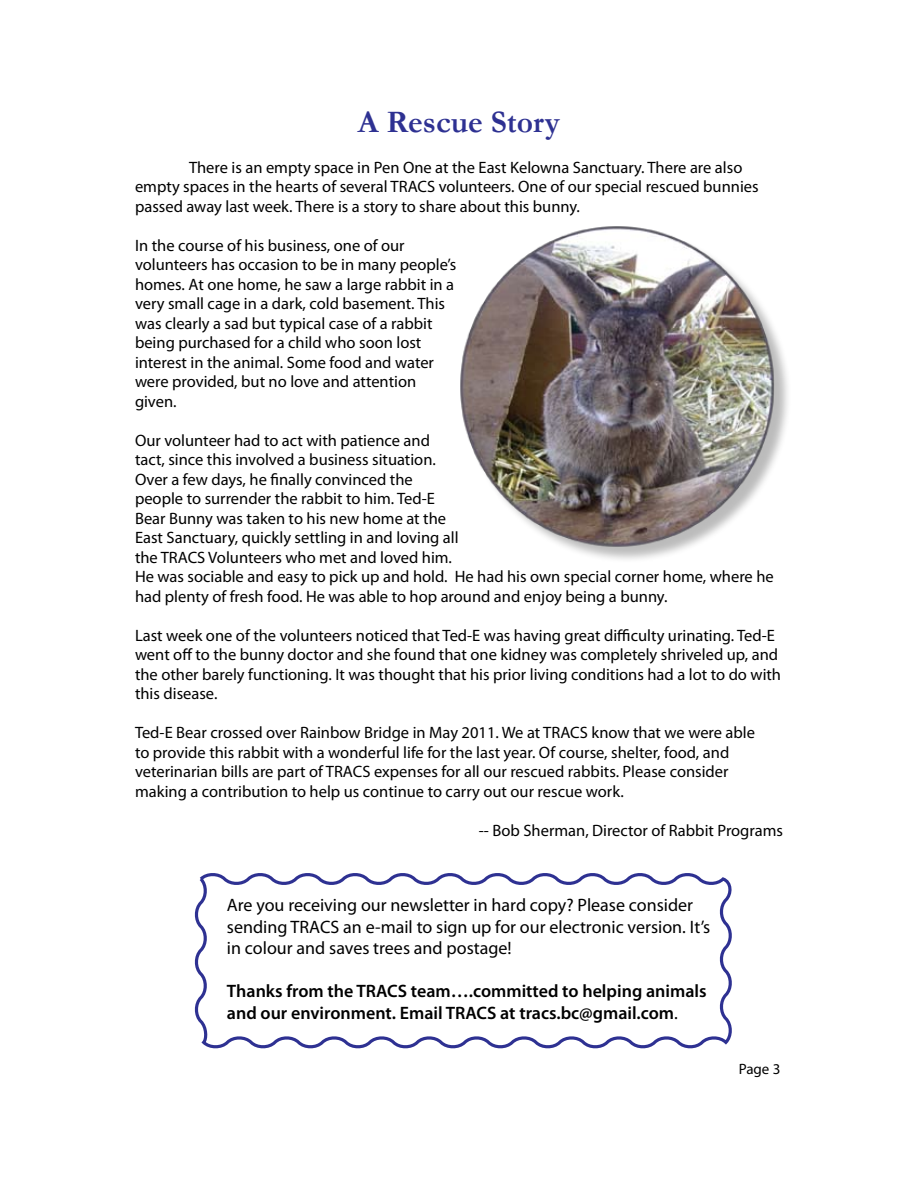
<style>
.page{position:relative;width:918px;height:1188px;background:#fff}
.page>*{position:absolute;margin:0;border:0;box-sizing:border-box;transform-origin:0 0}
.t1{font:700 31.5px "Garamond";color:#2e3192}
.t2{font:18px/21.6px "Myriad Pro";color:#000}
.t3{font:600 18px/21.6px "Myriad Pro";color:#000}
.t4{font:16.5px/19.5px "Myriad Pro";color:#000}
.t5{font:15px "Myriad Pro";color:#000}
.s1{font-weight:400}
</style>
<div class="page">
<div style="left:463px;top:229px;width:329px;height:334px;background:#000;opacity:.27"></div>
<img style="left:460px;top:226px;width:318px;height:324px">
<svg style="left:194px;top:873px;width:538px;height:176px"></svg>
<h1 class="t1" style="left:358px;top:103px;width:204px">A Rescue Story</h1>
<p class="t4" style="left:135px;top:157px;width:625px;text-indent:54px">There is an empty space in Pen One at the East Kelowna Sanctuary. There are also empty spaces in the hearts of several TRACS volunteers. One of our special rescued bunnies passed away last week. There is a story to share about this bunny.</p>
<p class="t4" style="left:135px;top:235px;width:323px">In the course of his business, one of our volunteers has occasion to be in many people’s homes. At one home, he saw a large rabbit in a very small cage in a dark, cold basement. This was clearly a sad but typical case of a rabbit being purchased for a child who soon lost interest in the animal. Some food and water were provided, but no love and attention given.</p>
<p class="t4" style="left:135px;top:430px;width:640px">Our volunteer had to act with patience and<br>tact, since this involved a business situation.<br>Over a few days, he finally convinced the<br>people to surrender the rabbit to him. Ted-E<br>Bear Bunny was taken to his new home at the<br>East Sanctuary, quickly settling in and loving all<br>the TRACS Volunteers who met and loved him.<br>He was sociable and easy to pick up and hold. He had his own special corner home, where he had plenty of fresh food. He was able to hop around and enjoy being a bunny.</p>
<p class="t4" style="left:135px;top:625px;width:648px">Last week one of the volunteers noticed that Ted-E was having great difficulty urinating. Ted-E went off to the bunny doctor and she found that one kidney was completely shriveled up, and the other barely functioning. It was thought that his prior living conditions had a lot to do with this disease.</p>
<p class="t4" style="left:135px;top:723px;width:622px">Ted-E Bear crossed over Rainbow Bridge in May 2011. We at TRACS know that we were able to provide this rabbit with a wonderful life for the last year. Of course, shelter, food, and veterinarian bills are part of TRACS expenses for all our rescued rabbits. Please consider making a contribution to help us continue to carry out our rescue work.</p>
<p class="t4" style="left:479px;top:820px;width:306px">-- Bob Sherman, Director of Rabbit Programs</p>
<p class="t2" style="left:227px;top:894px;width:485px">Are you receiving our newsletter in hard copy? Please consider sending TRACS an e-mail to sign up for our electronic version. It’s in colour and saves trees and postage!</p>
<p class="t3" style="left:227px;top:980px;width:481px">Thanks from the TRACS team….committed to helping animals and our environment. Email TRACS at tracs.bc@gmail.com<span class="s1">.</span></p>
<p class="t5" style="left:739px;top:1060px;width:43px">Page 3</p>
</div>
